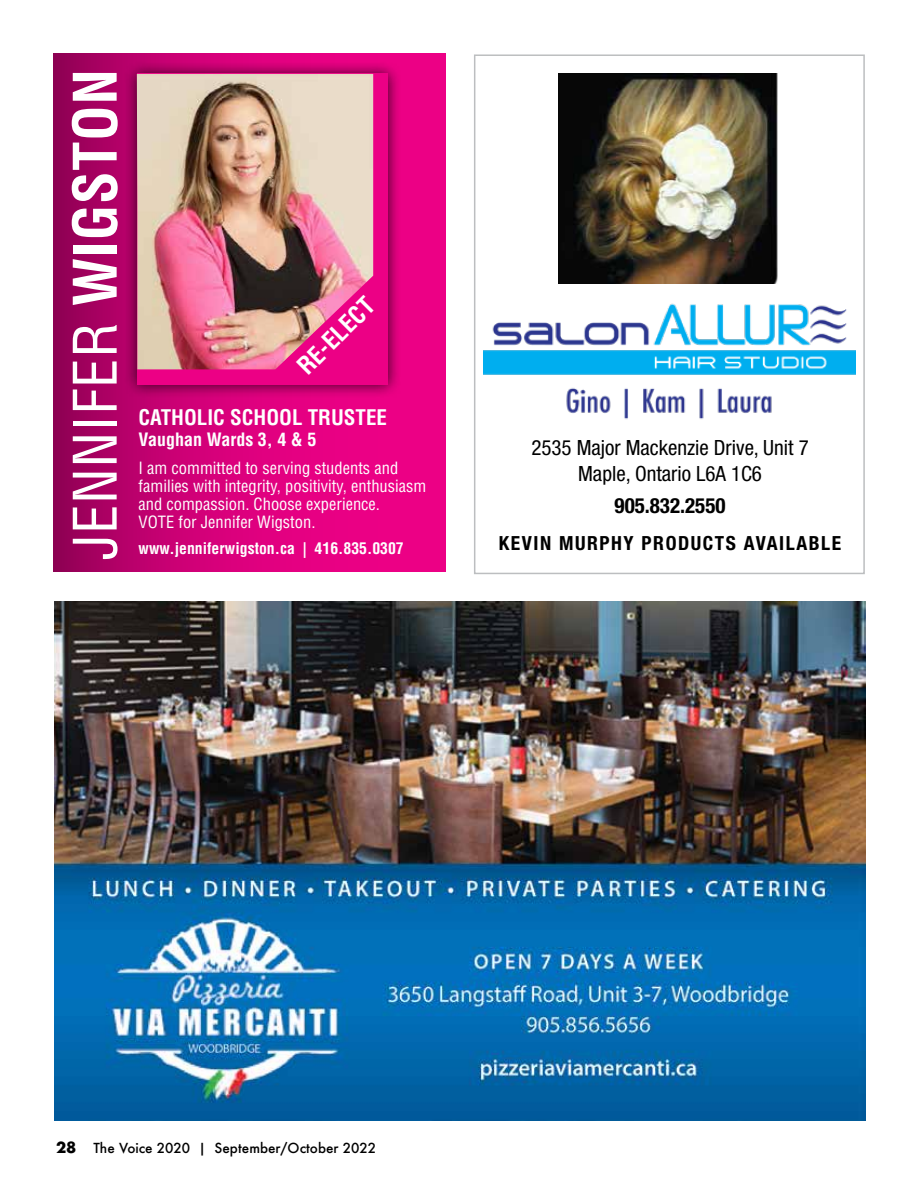
<style>
.page{position:relative;width:918px;height:1188px;background:#fff}
.page>*{position:absolute;margin:0;border:0;box-sizing:border-box;transform-origin:0 0}
.t1{font:condensed 58.5px "Helvetica LT Std";letter-spacing:.01em;color:#fff}
.t2{font:700 condensed 24.3px "Helvetica LT Std";color:#fff}
.t3{font:condensed 21px/25.2px "Helvetica Neue LT Std";color:#000;text-align:center}
.t4{font:700 condensed 21px "Helvetica LT Std";color:#fff}
.t5{font:700 condensed 21px "Helvetica Neue LT Std";color:#000}
.t6{font:700 condensed 19.5px "Helvetica Neue LT Std";letter-spacing:.08em;color:#000}
.t7{font:700 condensed 18px "Helvetica LT Std";color:#fff}
.t8{font:condensed 16.5px/18px "Helvetica LT Std";color:#fff}
.t9{font:700 condensed 15.75px "Helvetica LT Std";color:#fff}
.t10{font:500 13.5px "Futura";color:#000}
.s1{font-weight:700}
.s2{font-weight:700;font-size:15px}
</style>
<div class="page">
<svg style="left:54px;top:53px;width:392px;height:519px;background:#cb0074"></svg>
<img style="left:55px;top:602px;width:810px;height:519px">
<img style="left:483px;top:303px;width:373px;height:116px">
<div style="left:474px;top:54px;width:391px;height:520px;border:2px solid #bcbec0"></div>
<img style="left:559px;top:74px;width:219px;height:209px">
<div style="left:124px;top:60px;width:278px;height:339px;background:#000;opacity:.75"></div>
<div style="left:137px;top:74px;width:251px;height:311px;background:#ec0085"></div>
<img style="left:137px;top:74px;width:236px;height:295px">
<h1 class="t1" style="left:59px;top:560px;width:493px;rotate:-90deg">JENNIFER <span class="s1">WIGSTON</span></h1>
<h2 class="t2" style="left:291px;top:359px;width:99px;rotate:-45deg">RE-ELECT</h2>
<p class="t4" style="left:139px;top:404px;width:250px">CATHOLIC SCHOOL TRUSTEE</p>
<p class="t7" style="left:139px;top:428px;width:179px">Vaughan Wards 3, 4 &amp; 5</p>
<p class="t8" style="left:139px;top:459px;width:289px">I am committed to serving students and families with integrity, positivity, enthusiasm and compassion. Choose experience.<br>VOTE for Jennifer Wigston.</p>
<p class="t9" style="left:139px;top:538px;width:267px">www.jenniferwigston.ca | 416.835.0307</p>
<p class="t3" style="left:531px;top:435px;width:279px">2535 Major Mackenzie Drive, Unit 7<br>Maple, Ontario L6A 1C6</p>
<p class="t5" style="left:615px;top:492px;width:112px">905.832.2550</p>
<p class="t6" style="left:499px;top:531px;width:344px">KEVIN MURPHY PRODUCTS AVAILABLE</p>
<p class="t10" style="left:56px;top:1139px;width:322px"><span class="s2">28</span> The Voice 2020 | September/October 2022</p>
</div>
